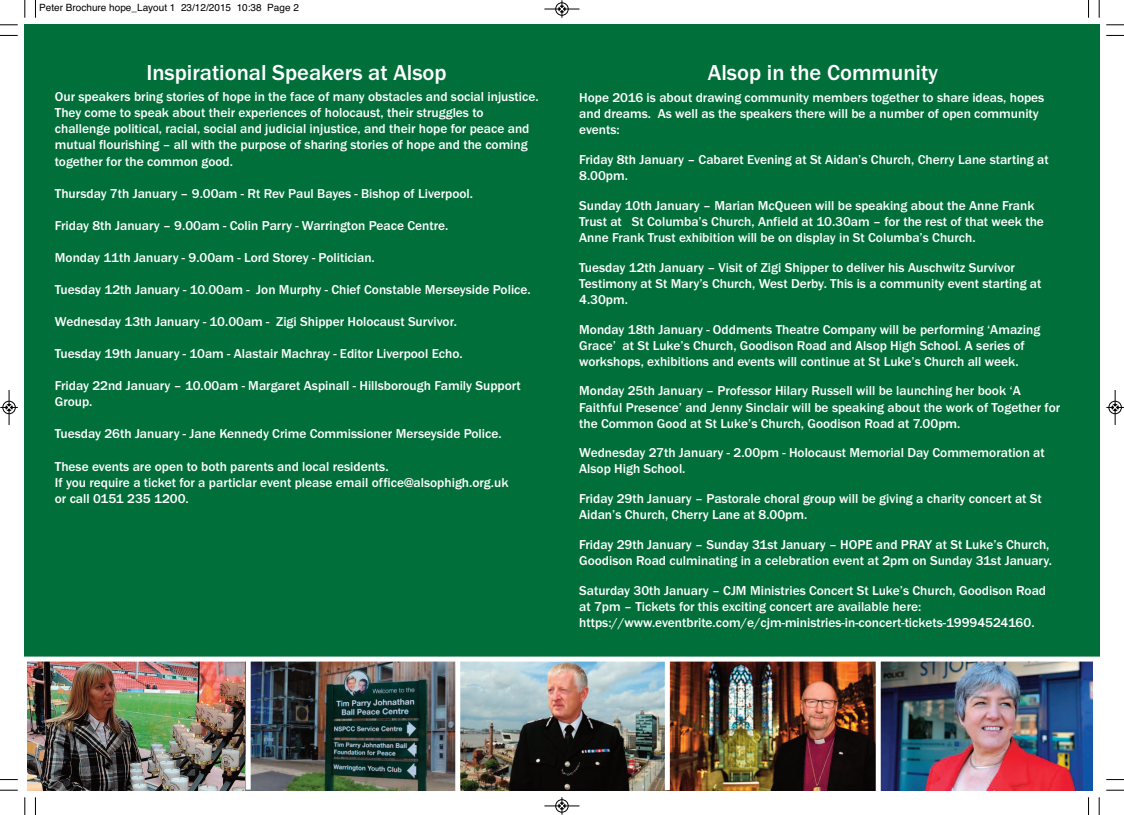
<style>
.page{position:relative;width:1124px;height:815px;background:#fff}
.page>*{position:absolute;margin:0;border:0;box-sizing:border-box;transform-origin:0 0}
.t1{font:500 22.5px "Franklin Gothic";color:#fff}
.t2{font:500 13.38px/16px "Franklin Gothic";color:#fff}
.t3{font:10px "Helvetica";color:#000}
</style>
<div class="page">
<img style="left:28px;top:662px;width:218px;height:128px">
<img style="left:251px;top:662px;width:204px;height:128px">
<img style="left:460px;top:662px;width:204px;height:128px">
<img style="left:669px;top:662px;width:206px;height:128px">
<img style="left:880px;top:662px;width:213px;height:128px">
<div style="left:25px;top:25px;width:1073px;height:632px;background:#006f3a"></div>
<svg style="left:35px;top:0;width:1px;height:18px"></svg>
<svg style="left:0;top:35px;width:18px;height:1px"></svg>
<svg style="left:1088px;top:0;width:1px;height:18px"></svg>
<svg style="left:1106px;top:35px;width:17px;height:1px"></svg>
<svg style="left:35px;top:797px;width:1px;height:18px"></svg>
<svg style="left:0;top:779px;width:18px;height:1px"></svg>
<svg style="left:1088px;top:797px;width:1px;height:18px"></svg>
<svg style="left:1106px;top:779px;width:17px;height:1px"></svg>
<svg style="left:24px;top:0;width:2px;height:18px"></svg>
<svg style="left:0;top:24px;width:18px;height:2px"></svg>
<svg style="left:1098px;top:0;width:1px;height:18px"></svg>
<svg style="left:1106px;top:24px;width:17px;height:2px"></svg>
<svg style="left:24px;top:797px;width:2px;height:18px"></svg>
<svg style="left:0;top:790px;width:18px;height:1px"></svg>
<svg style="left:1098px;top:797px;width:1px;height:18px"></svg>
<svg style="left:1106px;top:790px;width:17px;height:1px"></svg>
<div style="left:555px;top:2px;width:13px;height:14px;border:1px solid #fff;border-radius:50%"></div>
<hr style="left:544px;top:9px;width:35px;height:1px;background:#000">
<div style="left:555px;top:3px;width:13px;height:12px;border:1px solid #000;border-radius:50%"></div>
<svg style="left:558px;top:0;width:7px;height:18px"></svg>
<div style="left:555px;top:799px;width:13px;height:14px;border:1px solid #fff;border-radius:50%"></div>
<hr style="left:544px;top:806px;width:35px;height:1px;background:#000">
<div style="left:555px;top:799px;width:13px;height:13px;border:1px solid #000;border-radius:50%"></div>
<svg style="left:558px;top:797px;width:7px;height:18px"></svg>
<div style="left:2px;top:401px;width:14px;height:13px;border:1px solid #fff;border-radius:50%"></div>
<hr style="left:9px;top:390px;width:1px;height:35px;background:#000">
<div style="left:3px;top:401px;width:12px;height:13px;border:1px solid #000;border-radius:50%"></div>
<svg style="left:0;top:404px;width:18px;height:7px"></svg>
<hr style="left:1114px;top:390px;width:1px;height:35px;background:#000">
<div style="left:1108px;top:401px;width:13px;height:13px;border:1px solid #000;border-radius:50%"></div>
<svg style="left:1106px;top:404px;width:17px;height:7px"></svg>
<p class="t3" style="left:39px;top:2px;width:261px">Peter Brochure hope_Layout 1 23/12/2015 10:38 Page 2</p>
<h1 class="t1" style="left:146px;top:59px;width:302px">Inspirational Speakers at Alsop</h1>
<h1 class="t1" style="left:707px;top:59px;width:232px">Alsop in the Community</h1>
<p class="t2" style="left:579px;top:89px;width:466px">Hope 2016 is about drawing community members together to share ideas, hopes and dreams. As well as the speakers there will be a number of open community events:</p>
<p class="t2" style="left:579px;top:151px;width:471px">Friday 8th January – Cabaret Evening at St Aidan’s Church, Cherry Lane starting at<br>8.00pm.</p>
<p class="t2" style="left:579px;top:197px;width:466px">Sunday 10th January – Marian McQueen will be speaking about the Anne Frank<br>Trust at St Columba’s Church, Anfield at 10.30am – for the rest of that week the<br>Anne Frank Trust exhibition will be on display in St Columba’s Church.</p>
<p class="t2" style="left:579px;top:259px;width:463px">Tuesday 12th January – Visit of Zigi Shipper to deliver his Auschwitz Survivor<br>Testimony at St Mary’s Church, West Derby. This is a community event starting at<br>4.30pm.</p>
<p class="t2" style="left:579px;top:321px;width:462px">Monday 18th January - Oddments Theatre Company will be performing ‘Amazing<br>Grace’ at St Luke’s Church, Goodison Road and Alsop High School. A series of workshops, exhibitions and events will continue at St Luke’s Church all week.</p>
<p class="t2" style="left:579px;top:383px;width:482px">Monday 25th January – Professor Hilary Russell will be launching her book ‘A<br>Faithful Presence’ and Jenny Sinclair will be speaking about the work of Together for the Common Good at St Luke’s Church, Goodison Road at 7.00pm.</p>
<p class="t2" style="left:579px;top:445px;width:467px">Wednesday 27th January - 2.00pm - Holocaust Memorial Day Commemoration at<br>Alsop High School.</p>
<p class="t2" style="left:579px;top:491px;width:464px">Friday 29th January – Pastorale choral group will be giving a charity concert at St<br>Aidan’s Church, Cherry Lane at 8.00pm.</p>
<p class="t2" style="left:579px;top:536px;width:474px">Friday 29th January – Sunday 31st January – HOPE and PRAY at St Luke’s Church,<br>Goodison Road culminating in a celebration event at 2pm on Sunday 31st January.</p>
<p class="t2" style="left:579px;top:582px;width:468px">Saturday 30th January – CJM Ministries Concert St Luke’s Church, Goodison Road at 7pm – Tickets for this exciting concert are available here: https://www.eventbrite.com/e/cjm-ministries-in-concert-tickets-19994524160.</p>
<p class="t2" style="left:55px;top:89px;width:485px">Our speakers bring stories of hope in the face of many obstacles and social injustice.<br>They come to speak about their experiences of holocaust, their struggles to challenge political, racial, social and judicial injustice, and their hope for peace and mutual flourishing – all with the purpose of sharing stories of hope and the coming together for the common good.</p>
<p class="t2" style="left:55px;top:185px;width:420px">Thursday 7th January – 9.00am - Rt Rev Paul Bayes - Bishop of Liverpool.</p>
<p class="t2" style="left:55px;top:217px;width:395px">Friday 8th January – 9.00am - Colin Parry - Warrington Peace Centre.</p>
<p class="t2" style="left:55px;top:249px;width:321px">Monday 11th January - 9.00am - Lord Storey - Politician.</p>
<p class="t2" style="left:55px;top:281px;width:477px">Tuesday 12th January - 10.00am - Jon Murphy - Chief Constable Merseyside Police.</p>
<p class="t2" style="left:55px;top:313px;width:403px">Wednesday 13th January - 10.00am - Zigi Shipper Holocaust Survivor.</p>
<p class="t2" style="left:55px;top:346px;width:409px">Tuesday 19th January - 10am - Alastair Machray - Editor Liverpool Echo.</p>
<p class="t2" style="left:55px;top:378px;width:467px">Friday 22nd January – 10.00am - Margaret Aspinall - Hillsborough Family Support<br>Group.</p>
<p class="t2" style="left:55px;top:426px;width:448px">Tuesday 26th January - Jane Kennedy Crime Commissioner Merseyside Police.</p>
<p class="t2" style="left:55px;top:458px;width:455px">These events are open to both parents and local residents.<br>If you require a ticket for a particlar event please email office@alsophigh.org.uk or call 0151 235 1200.</p>
</div>
